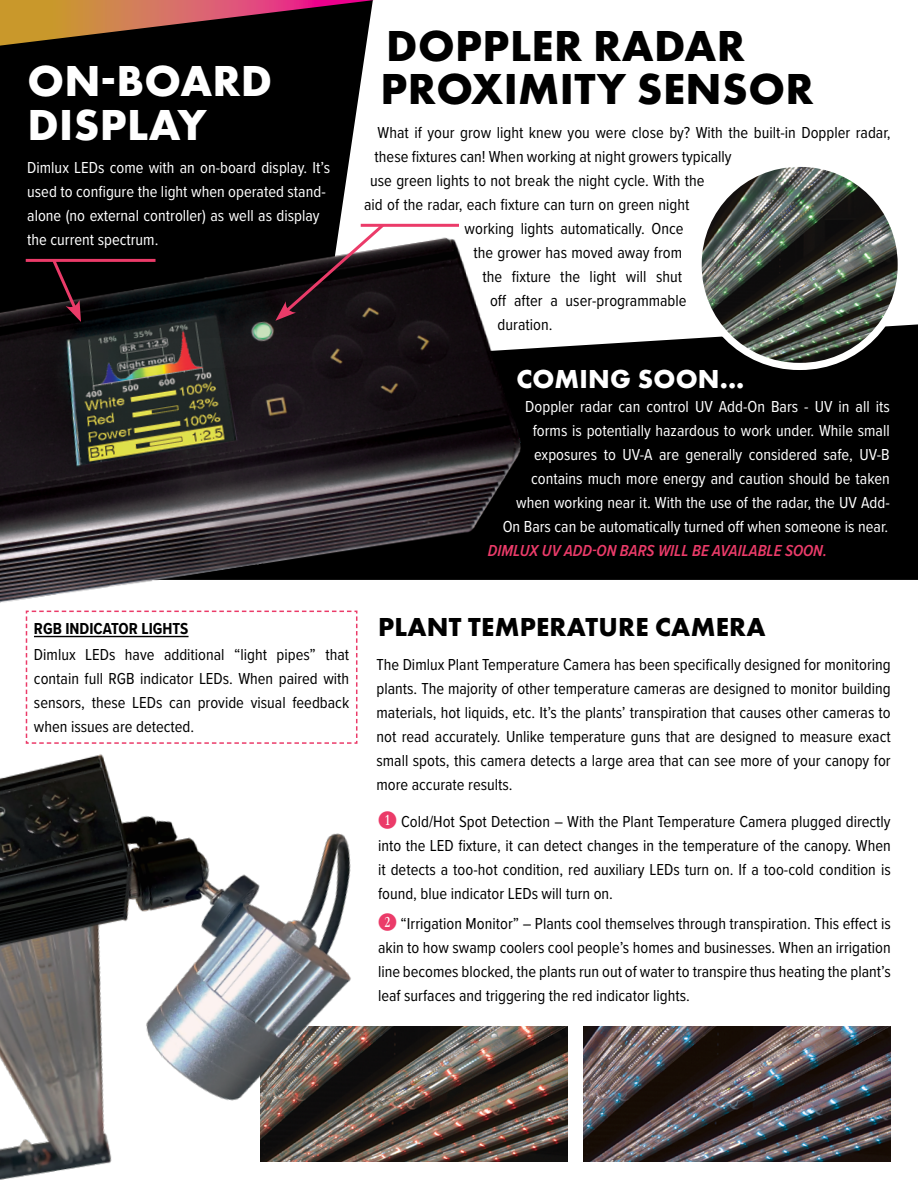
<style>
.page{position:relative;width:918px;height:1188px;background:#fff}
.page>*{position:absolute;margin:0;border:0;box-sizing:border-box;transform-origin:0 0}
.t1{font:700 45px/43.5px "Futura PT";letter-spacing:.01em;color:#000}
.t2{font:700 45px/43.5px "Futura PT";letter-spacing:.005em;color:#fff}
.t3{font:700 27px "Futura PT";letter-spacing:.01em;color:#000}
.t4{font:700 27px "Futura PT";letter-spacing:.01em;color:#fff}
.t5{font:16.5px/24px "Proxima Nova Cond";color:#000;text-align:justify}
.t6{font:16.5px/24px "Proxima Nova Cond";color:#fff;text-align:right}
.t7{font:italic 600 16.5px "Proxima Nova Cond";color:#eb3b69}
.t8{font:700 16.5px "Proxima Nova Cond";color:#000}
.s1{font-family:"Numberpile";color:#eb3b69}
</style>
<div class="page">
<div style="left:0;top:46px;width:366px;height:178px;background:#000"></div>
<svg style="left:0;top:0;width:374px;height:46px;background:#6b3f2a"></svg>
<div style="left:551px;top:324px;width:367px;height:256px;background:#000"></div>
<img style="left:0;top:224px;width:551px;height:379px">
<img style="left:698px;top:168px;width:203px;height:198px">
<div style="left:695px;top:160px;width:210px;height:210px;border:7px solid #fff;border-radius:101px"></div>
<svg style="left:275px;top:221px;width:112px;height:100px;background:#352a2e"></svg>
<hr style="left:361px;top:224px;width:98px;height:3px;background:#eb3b69">
<svg style="left:50px;top:257px;width:31px;height:65px;background:#240b12"></svg>
<hr style="left:26px;top:259px;width:130px;height:3px;background:#eb3b69">
<img style="left:426px;top:1027px;width:142px;height:135px">
<img style="left:584px;top:1027px;width:307px;height:135px">
<img style="left:0;top:754px;width:426px;height:426px">
<svg style="left:25px;top:610px;width:333px;height:134px"></svg>
<h1 class="t2" style="left:27px;top:58px;width:246px">ON-BOARD<br>DISPLAY</h1>
<p class="t6" style="left:27px;top:155px;width:304px;text-align:left">Dimlux LEDs come with an on-board display. It’s used to configure the light when operated stand&shy;alone (no external controller) as well as display the current spectrum.</p>
<h1 class="t1" style="left:380px;top:23px;width:435px">DOPPLER RADAR<br>PROXIMITY SENSOR</h1>
<p class="t5" style="left:378px;top:120px;width:515px">What if your grow light knew you were close by? With the built-in Doppler radar,</p>
<p class="t5" style="left:375px;top:144px;width:359px">these fixtures can! When working at night growers typically</p>
<p class="t5" style="left:370px;top:168px;width:336px">use green lights to not break the night cycle. With the</p>
<p class="t5" style="left:364px;top:192px;width:327px">aid of the radar, each fixture can turn on green night</p>
<p class="t5" style="left:465px;top:216px;width:221px">working lights automatically. Once</p>
<p class="t5" style="left:474px;top:240px;width:210px">the grower has moved away from</p>
<p class="t5" style="left:483px;top:264px;width:201px">the fixture the light will shut</p>
<p class="t5" style="left:490px;top:288px;width:198px">off after a user-programmable</p>
<p class="t5" style="left:498px;top:312px;width:56px">duration.</p>
<h2 class="t4" style="left:516px;top:361px;width:229px">COMING SOON...</h2>
<p class="t6" style="left:503px;top:393px;width:389px">Doppler radar can control UV Add-On Bars - UV in all its forms is potentially hazardous to work under. While small exposures to UV-A are generally considered safe, UV-B contains much more energy and caution should be taken when working near it. With the use of the radar, the UV Add-On Bars can be automatically turned off when someone is near.</p>
<p class="t7" style="left:488px;top:538px;width:341px">DIMLUX UV ADD-ON BARS WILL BE AVAILABLE SOON.</p>
<p class="t8" style="left:34px;top:617px;width:156px">RGB INDICATOR LIGHTS</p>
<p class="t5" style="left:34px;top:642px;width:317px">Dimlux LEDs have additional “light pipes” that contain full RGB indicator LEDs. When paired with sensors, these LEDs can provide visual feedback when issues are detected.</p>
<h2 class="t3" style="left:378px;top:610px;width:389px">PLANT TEMPERATURE CAMERA</h2>
<p class="t5" style="left:376px;top:652px;width:516px">The Dimlux Plant Temperature Camera has been specifically designed for monitoring plants. The majority of other temperature cameras are designed to monitor building materials, hot liquids, etc. It’s the plants’ transpiration that causes other cameras to not read accurately. Unlike temperature guns that are designed to measure exact small spots, this camera detects a large area that can see more of your canopy for more accurate results.</p>
<p class="t5" style="left:378px;top:809px;width:514px"><span class="s1">B</span> Cold/Hot Spot Detection – With the Plant Temperature Camera plugged directly into the LED fixture, it can detect changes in the temperature of the canopy. When it detects a too-hot condition, red auxiliary LEDs turn on. If a too-cold condition is found, blue indicator LEDs will turn on.</p>
<p class="t5" style="left:378px;top:911px;width:514px"><span class="s1">C</span> “Irrigation Monitor” – Plants cool themselves through transpiration. This effect is akin to how swamp coolers cool people’s homes and businesses. When an irrigation line becomes blocked, the plants run out of water to transpire thus heating the plant’s leaf surfaces and triggering the red indicator lights.</p>
</div>
